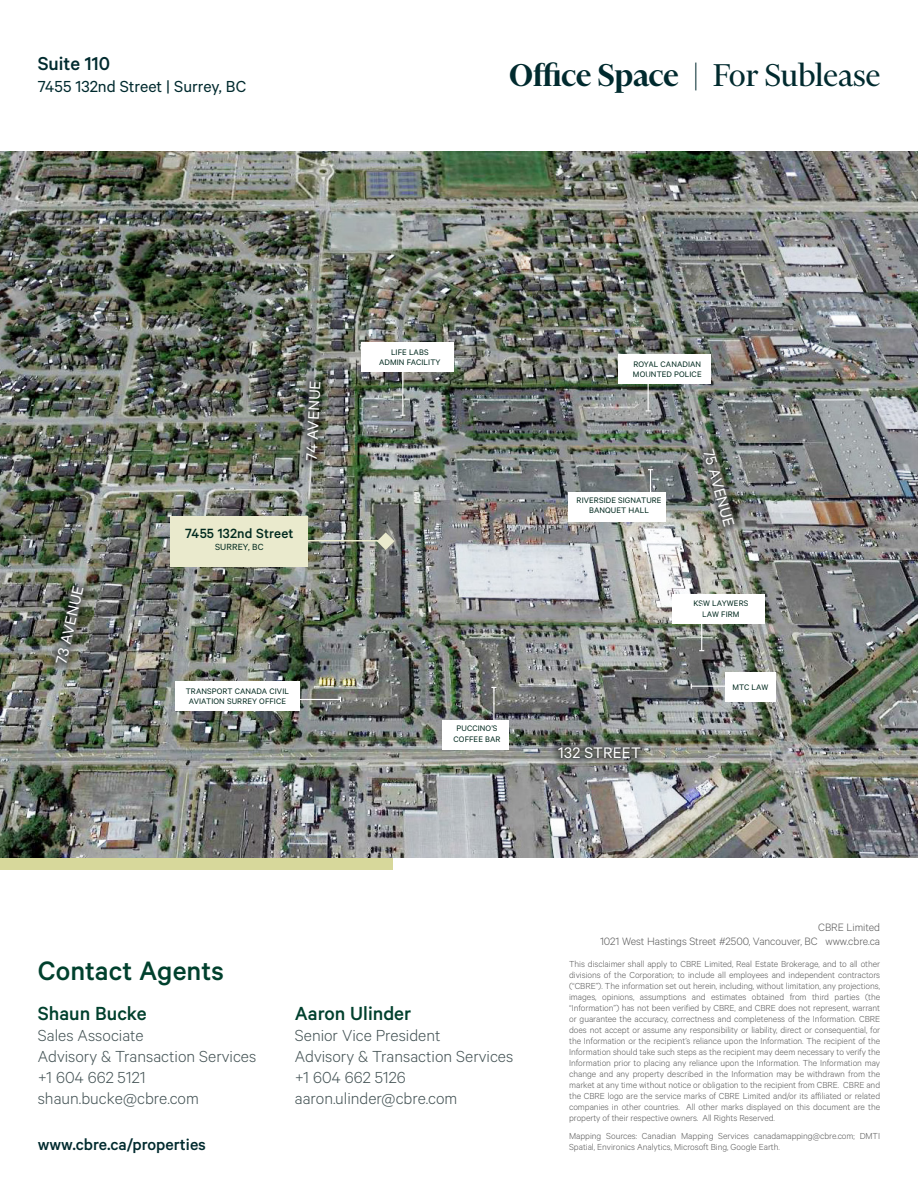
<style>
.page{position:relative;width:918px;height:1188px;background:#fff}
.page>*{position:absolute;margin:0;border:0;box-sizing:border-box;transform-origin:0 0}
.t1{font:36px "Financier Display";color:#002a2e}
.t2{font:500 30px "Calibre";color:#00402d}
.t3{font:500 21.3px "Calibre";color:#00402d}
.t4{font:500 21px "Calibre";color:#002a2e}
.t5{font:300 18px/21px "Calibre";color:#435254}
.t6{font:18px "Calibre";color:#002a2e}
.t7{font:500 18px "Calibre";color:#002a2e}
.t8{font:17.25px "Calibre";letter-spacing:.01em;color:#fff}
.t9{font:500 15px "Calibre";letter-spacing:.01em;color:#00291e}
.t10{font:300 12px/14.4px "Calibre";letter-spacing:-.005em;color:#595959;text-align:right}
.t11{font:10.05px "Calibre";letter-spacing:.01em;color:#00291e}
.t12{font:300 9.75px/11.1px "Calibre";letter-spacing:-.005em;color:#595959;text-align:justify}
.t13{font:9px/10.5px "Calibre";letter-spacing:.01em;color:#00291e;text-align:center}
.s1{font-weight:600}
</style>
<div class="page">
<div style="left:0;top:858px;width:393px;height:11px;background:#d7d89b"></div>
<img style="left:0;top:151px;width:918px;height:706px">
<div style="left:551px;top:739px;width:97px;height:26px;background:#000;opacity:.75"></div>
<svg style="left:298px;top:373px;width:31px;height:95px;background:#60655c"></svg>
<img style="left:47px;top:576px;width:46px;height:98px">
<img style="left:694px;top:439px;width:50px;height:97px">
<div style="left:171px;top:516px;width:137px;height:50px;background:#eaeacd"></div>
<svg style="left:377px;top:532px;width:17px;height:18px"></svg>
<hr style="left:270px;top:540px;width:113px;height:2px;background:#eaeacd">
<div style="left:175px;top:681px;width:125px;height:30px;background:#fff"></div>
<div style="left:618px;top:354px;width:93px;height:29px;background:#fff"></div>
<div style="left:672px;top:594px;width:93px;height:29px;background:#fff"></div>
<div style="left:361px;top:342px;width:93px;height:30px;background:#fff"></div>
<hr style="left:402px;top:368px;width:1px;height:47px;background:#fff">
<hr style="left:648px;top:364px;width:1px;height:47px;background:#fff">
<hr style="left:701px;top:604px;width:1px;height:47px;background:#fff">
<hr style="left:691px;top:686px;width:47px;height:1px;background:#fff">
<hr style="left:284px;top:699px;width:57px;height:1px;background:#fff">
<div style="left:725px;top:673px;width:50px;height:29px;background:#fff"></div>
<hr style="left:493px;top:687px;width:1px;height:47px;background:#fff">
<div style="left:443px;top:720px;width:66px;height:30px;background:#fff"></div>
<hr style="left:650px;top:470px;width:1px;height:36px;background:#fff">
<div style="left:568px;top:492px;width:98px;height:29px;background:#fff"></div>
<h3 class="t4" style="left:38px;top:51px;width:74px">Suite 110</h3>
<h3 class="t6" style="left:38px;top:76px;width:210px">7455 132nd Street | Surrey, BC</h3>
<h1 class="t1" style="left:509px;top:56px;width:373px"><span class="s1">Office Space</span> | For Sublease</h1>
<h3 class="t8" style="left:51px;top:661px;width:81px;rotate:-77deg">73 AVENUE</h3>
<h3 class="t8" style="left:301px;top:460px;width:81px;rotate:-87deg">74 AVENUE</h3>
<h3 class="t9" style="left:185px;top:525px;width:110px">7455 132nd Street</h3>
<p class="t11" style="left:215px;top:541px;width:50px">SURREY, BC</p>
<p class="t13" style="left:186px;top:685px;width:105px">TRANSPORT CANADA CIVIL<br>AVIATION SURREY OFFICE</p>
<p class="t13" style="left:379px;top:346px;width:63px">LIFE LABS<br>ADMIN FACILITY</p>
<p class="t13" style="left:454px;top:723px;width:48px">PUCCINO’S<br>COFFEE BAR</p>
<p class="t13" style="left:633px;top:358px;width:70px;text-align:left">ROYAL CANADIAN<br>MOUNTED POLICE</p>
<p class="t13" style="left:577px;top:495px;width:86px">RIVERSIDE SIGNATURE<br>BANQUET HALL</p>
<h3 class="t8" style="left:558px;top:742px;width:84px">132 STREET</h3>
<h3 class="t8" style="left:718px;top:447px;width:81px;rotate:74deg">75 AVENUE</h3>
<p class="t13" style="left:693px;top:598px;width:56px">KSW LAYWERS<br>LAW FIRM</p>
<p class="t13" style="left:733px;top:682px;width:37px">MTC LAW</p>
<p class="t10" style="left:600px;top:919px;width:282px">CBRE Limited<br>1021 West Hastings Street #2500, Vancouver, BC www.cbre.ca</p>
<h2 class="t2" style="left:38px;top:953px;width:188px">Contact Agents</h2>
<p class="t12" style="left:569px;top:958px;width:313px">This disclaimer shall apply to CBRE Limited, Real Estate Brokerage, and to all other divisions of the Corporation; to include all employees and independent contractors (“CBRE”). The information set out herein, including, without limitation, any projections, images, opinions, assumptions and estimates obtained from third parties (the “Information”) has not been verified by CBRE, and CBRE does not represent, warrant or guarantee the accuracy, correctness and completeness of the Information. CBRE does not accept or assume any responsibility or liability, direct or consequential, for the Information or the recipient’s reliance upon the Information. The recipient of the Information should take such steps as the recipient may deem necessary to verify the Information prior to placing any reliance upon the Information. The Information may change and any property described in the Information may be withdrawn from the market at any time without notice or obligation to the recipient from CBRE. CBRE and the CBRE logo are the service marks of CBRE Limited and/or its affiliated or related companies in other countries. All other marks displayed on this document are the property of their respective owners. All Rights Reserved.</p>
<p class="t12" style="left:569px;top:1130px;width:313px">Mapping Sources: Canadian Mapping Services canadamapping@cbre.com; DMTI<br>Spatial, Environics Analytics, Microsoft Bing, Google Earth.</p>
<h3 class="t3" style="left:38px;top:1001px;width:110px">Shaun Bucke</h3>
<h3 class="t5" style="left:38px;top:1025px;width:220px">Sales Associate<br>Advisory &amp; Transaction Services +1 604 662 5121 shaun.bucke@cbre.com</h3>
<h3 class="t3" style="left:295px;top:1001px;width:118px">Aaron Ulinder</h3>
<h3 class="t5" style="left:295px;top:1025px;width:220px">Senior Vice President<br>Advisory &amp; Transaction Services +1 604 662 5126 aaron.ulinder@cbre.com</h3>
<h3 class="t7" style="left:38px;top:1134px;width:170px">www.cbre.ca/properties</h3>
</div>
